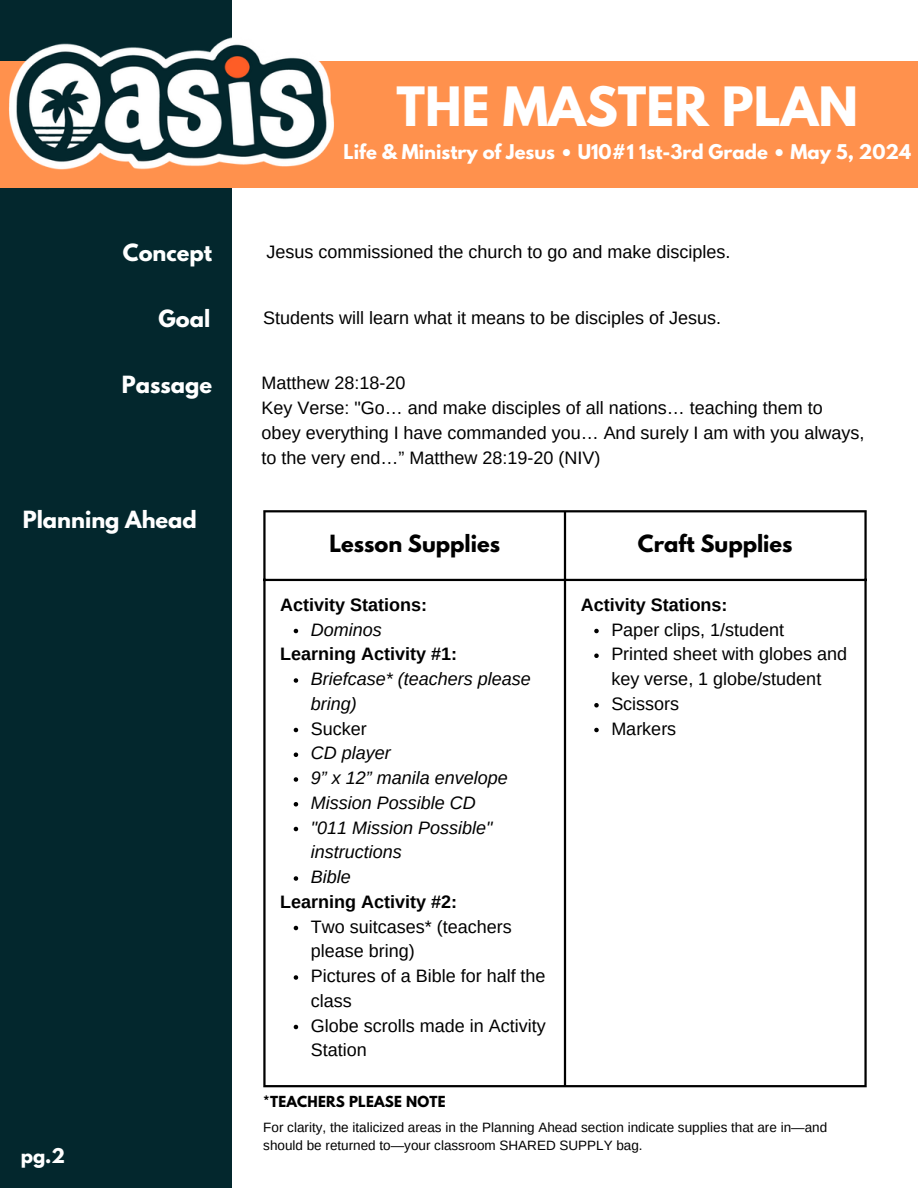
<style>
.page{position:relative;width:918px;height:1188px;background:#fff}
.page>*{position:absolute;margin:0;border:0;box-sizing:border-box;transform-origin:0 0}
.t1{font:700 48px "League Spartan";color:#fff}
.t2{font:700 21px "League Spartan";color:#fff}
.t3{font:700 21px "League Spartan";color:#000}
.t4{font:18px/24.8px "Arimo";color:#000}
.t5{font:italic 18px/24.8px "Arimo";color:#000}
.t6{font:700 18px "Arimo";color:#000}
.t7{font:700 18px "League Spartan";color:#fff}
.t8{font:18px "Arimo";color:#000}
.t9{font:13.5px/18px "Arimo";color:#000}
.t10{font:700 13.5px "League Spartan";letter-spacing:.015em;color:#000}
</style>
<div class="page">
<div style="left:0;top:0;width:232px;height:1188px;background:#03272d"></div>
<div style="left:0;top:62px;width:918px;height:126px;background:#ff914d"></div>
<img style="left:7px;top:37px;width:330px;height:132px">
<svg style="left:294px;top:629px;width:4px;height:4px"></svg>
<svg style="left:294px;top:678px;width:4px;height:5px"></svg>
<svg style="left:294px;top:728px;width:4px;height:4px"></svg>
<svg style="left:294px;top:753px;width:4px;height:4px"></svg>
<svg style="left:294px;top:777px;width:4px;height:5px"></svg>
<svg style="left:294px;top:802px;width:4px;height:5px"></svg>
<svg style="left:294px;top:827px;width:4px;height:4px"></svg>
<svg style="left:294px;top:876px;width:4px;height:5px"></svg>
<svg style="left:294px;top:926px;width:4px;height:4px"></svg>
<svg style="left:294px;top:975px;width:4px;height:5px"></svg>
<svg style="left:294px;top:1025px;width:4px;height:4px"></svg>
<svg style="left:594px;top:629px;width:5px;height:4px"></svg>
<svg style="left:594px;top:654px;width:5px;height:4px"></svg>
<svg style="left:594px;top:703px;width:5px;height:5px"></svg>
<svg style="left:594px;top:728px;width:5px;height:4px"></svg>
<hr style="left:263px;top:512px;width:3px;height:573px;background:#000">
<hr style="left:564px;top:512px;width:2px;height:573px;background:#000">
<hr style="left:864px;top:512px;width:3px;height:573px;background:#000">
<hr style="left:263px;top:510px;width:604px;height:2px;background:#000">
<hr style="left:263px;top:579px;width:604px;height:2px;background:#000">
<hr style="left:263px;top:1085px;width:604px;height:2px;background:#000">
<p class="t1" style="left:397px;top:83px;width:463px">THE MASTER PLAN</p>
<p class="t7" style="left:344px;top:143px;width:569px">Life &amp; Ministry of Jesus • U10#1 1st-3rd Grade • May 5, 2024</p>
<p class="t2" style="left:123px;top:243px;width:91px">Concept</p>
<p class="t4" style="left:266px;top:240px;width:465px">Jesus commissioned the church to go and make disciples.</p>
<p class="t2" style="left:159px;top:308px;width:53px">Goal</p>
<p class="t8" style="left:263px;top:308px;width:459px">Students will learn what it means to be disciples of Jesus.</p>
<p class="t2" style="left:122px;top:374px;width:92px">Passage</p>
<p class="t2" style="left:23px;top:509px;width:176px">Planning Ahead</p>
<p class="t7" style="left:21px;top:1146px;width:46px">pg.2</p>
<p class="t4" style="left:262px;top:371px;width:145px">Matthew 28:18-20</p>
<p class="t4" style="left:262px;top:396px;width:604px">Key Verse: "Go… and make disciples of all nations… teaching them to obey everything I have commanded you… And surely I am with you always, to the very end…” Matthew 28:19-20 (NIV)</p>
<p class="t3" style="left:329px;top:533px;width:172px">Lesson Supplies</p>
<p class="t3" style="left:638px;top:533px;width:156px">Craft Supplies</p>
<p class="t6" style="left:280px;top:594px;width:148px">Activity Stations:</p>
<p class="t6" style="left:280px;top:644px;width:178px">Learning Activity #1:</p>
<p class="t5" style="left:311px;top:617px;width:73px">Dominos</p>
<p class="t5" style="left:311px;top:666px;width:221px">Briefcase* (teachers please bring)</p>
<p class="t4" style="left:311px;top:716px;width:57px">Sucker</p>
<p class="t5" style="left:311px;top:741px;width:81px">CD player</p>
<p class="t5" style="left:311px;top:765px;width:199px">9” x 12” manila envelope</p>
<p class="t5" style="left:311px;top:790px;width:166px">Mission Possible CD</p>
<p class="t5" style="left:311px;top:815px;width:183px">"011 Mission Possible" instructions</p>
<p class="t5" style="left:311px;top:864px;width:41px">Bible</p>
<p class="t4" style="left:311px;top:914px;width:202px">Two suitcases* (teachers please bring)</p>
<p class="t4" style="left:311px;top:963px;width:236px">Pictures of a Bible for half the class</p>
<p class="t4" style="left:311px;top:1013px;width:236px">Globe scrolls made in Activity<br>Station</p>
<p class="t6" style="left:280px;top:891px;width:178px">Learning Activity #2:</p>
<p class="t6" style="left:581px;top:594px;width:148px">Activity Stations:</p>
<p class="t4" style="left:611px;top:617px;width:174px">Paper clips, 1/student</p>
<p class="t4" style="left:611px;top:642px;width:237px">Printed sheet with globes and key verse, 1 globe/student</p>
<p class="t4" style="left:611px;top:691px;width:69px">Scissors</p>
<p class="t4" style="left:611px;top:716px;width:66px">Markers</p>
<p class="t10" style="left:263px;top:1095px;width:184px">*TEACHERS PLEASE NOTE</p>
<p class="t9" style="left:263px;top:1119px;width:565px">For clarity, the italicized areas in the Planning Ahead section indicate supplies that are in—and should be returned to—your classroom SHARED SUPPLY bag.</p>
</div>
